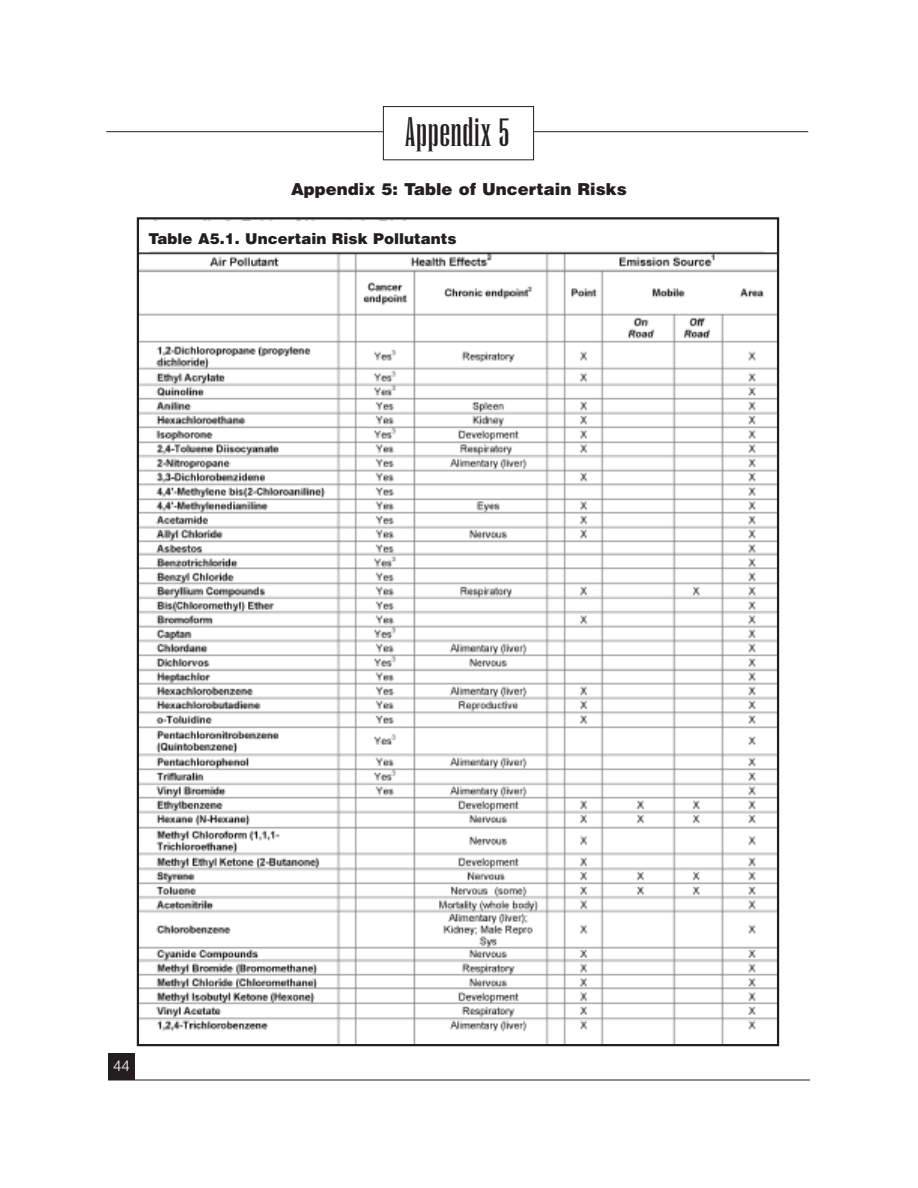
<style>
.page{position:relative;width:918px;height:1188px;background:#fff}
.page>*{position:absolute;margin:0;border:0;box-sizing:border-box;transform-origin:0 0}
.t1{font:condensed 36px "Runic";color:#231f20;scale:1.3 1}
.t2{font:900 16.5px "Helvetica";color:#231f20}
.t3{font:900 15px "Helvetica";color:#231f20}
.t4{font:300 15px "Helvetica";color:#fff}
</style>
<div class="page">
<hr style="left:106px;top:131px;width:702px;height:1px;background:#231f20">
<div style="left:383px;top:107px;width:151px;height:53px;background:#fff"></div>
<div style="left:383px;top:106px;width:151px;height:54px;border:1px solid #231f20"></div>
<img style="left:140px;top:220px;width:636px;height:823px">
<div style="left:145px;top:221px;width:328px;height:30px;background:#fff"></div>
<hr style="left:108px;top:1080px;width:702px;height:1px;background:#231f20">
<div style="left:108px;top:1053px;width:27px;height:27px;background:#231f20"></div>
<h1 class="t1" style="left:405px;top:117px;width:83px">Appendix 5</h1>
<p class="t2" style="left:291px;top:179px;width:337px">Appendix 5: Table of Uncertain Risks</p>
<p class="t3" style="left:148px;top:230px;width:310px">Table A5.1. Uncertain Risk Pollutants</p>
<p class="t4" style="left:113px;top:1057px;width:18px">44</p>
</div>
